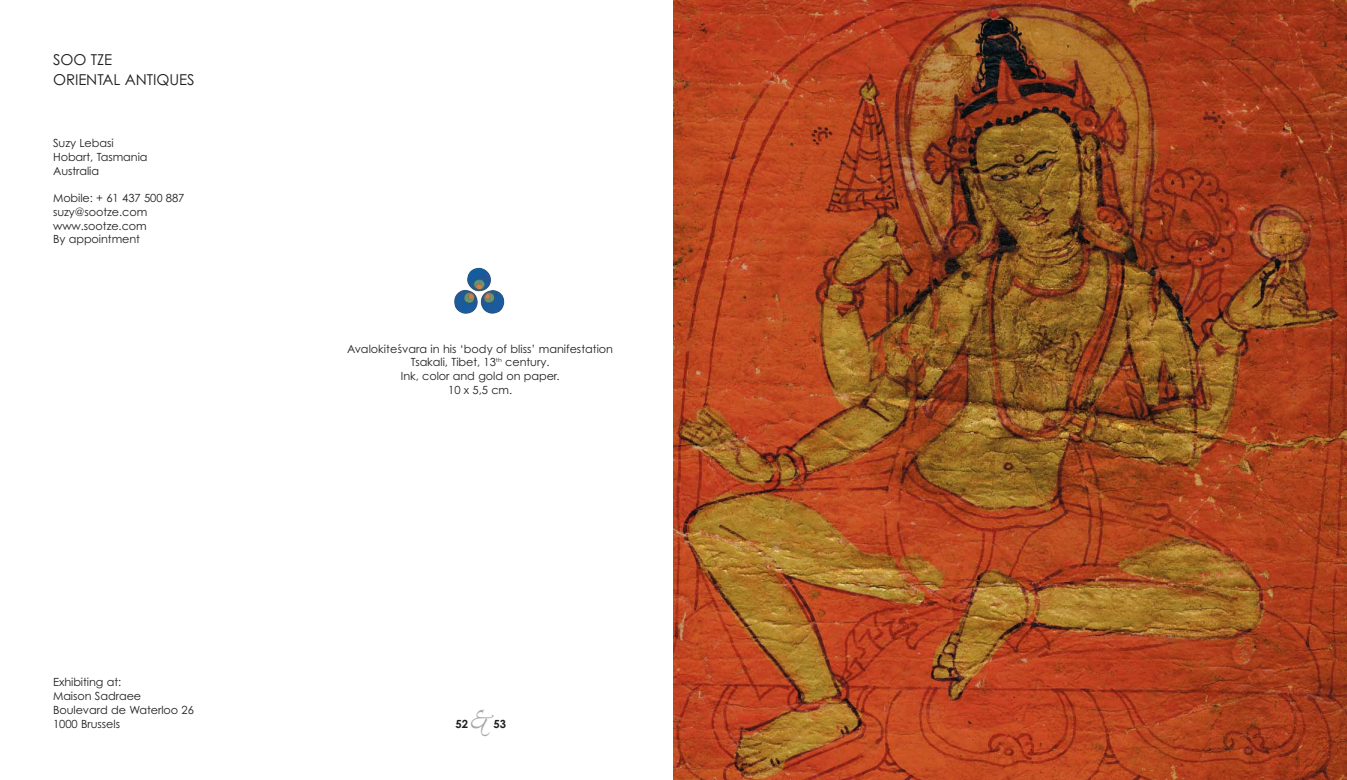
<style>
.page{position:relative;width:1347px;height:780px;background:#fff}
.page>*{position:absolute;margin:0;border:0;box-sizing:border-box;transform-origin:0 0}
.t1{font:35px "Ex Ponto";color:#a7a9ac}
.t2{font:15px/20px "Century Gothic";letter-spacing:-.005em;color:#231f20}
.t3{font:11.25px/13.8px "Century Gothic";letter-spacing:-.005em;color:#231f20}
.t4{font:700 11.25px "Century Gothic";color:#231f20}
</style>
<div class="page">
<img style="left:673px;top:0;width:673px;height:780px">
<img style="left:454px;top:267px;width:51px;height:47px">
<h2 class="t2" style="left:53px;top:51px;width:143px">SOO TZE<br>ORIENTAL ANTIQUES</h2>
<p class="t3" style="left:53px;top:137px;width:96px">Suzy Lebasi<br>Hobart, Tasmania<br>Australia</p>
<p class="t3" style="left:53px;top:192px;width:133px">Mobile: + 61 437 500 887 suzy@sootze.com www.sootze.com<br>By appointment</p>
<p class="t3" style="left:53px;top:676px;width:142px">Exhibiting at:<br>Maison Sadraee<br>Boulevard de Waterloo 26<br>1000 Brussels</p>
<p class="t3" style="left:347px;top:343px;width:267px;text-align:center">Avalokite´svara in his ‘body of bliss’ manifestation<br>Tsakali, Tibet, 13<sup>th</sup> century.<br>Ink, color and gold on paper.<br>10 x 5,5 cm.</p>
<h1 class="t1" style="left:469px;top:702px;width:24px">&amp;</h1>
<p class="t4" style="left:455px;top:719px;width:14px">52</p>
<p class="t4" style="left:493px;top:719px;width:14px">53</p>
</div>
